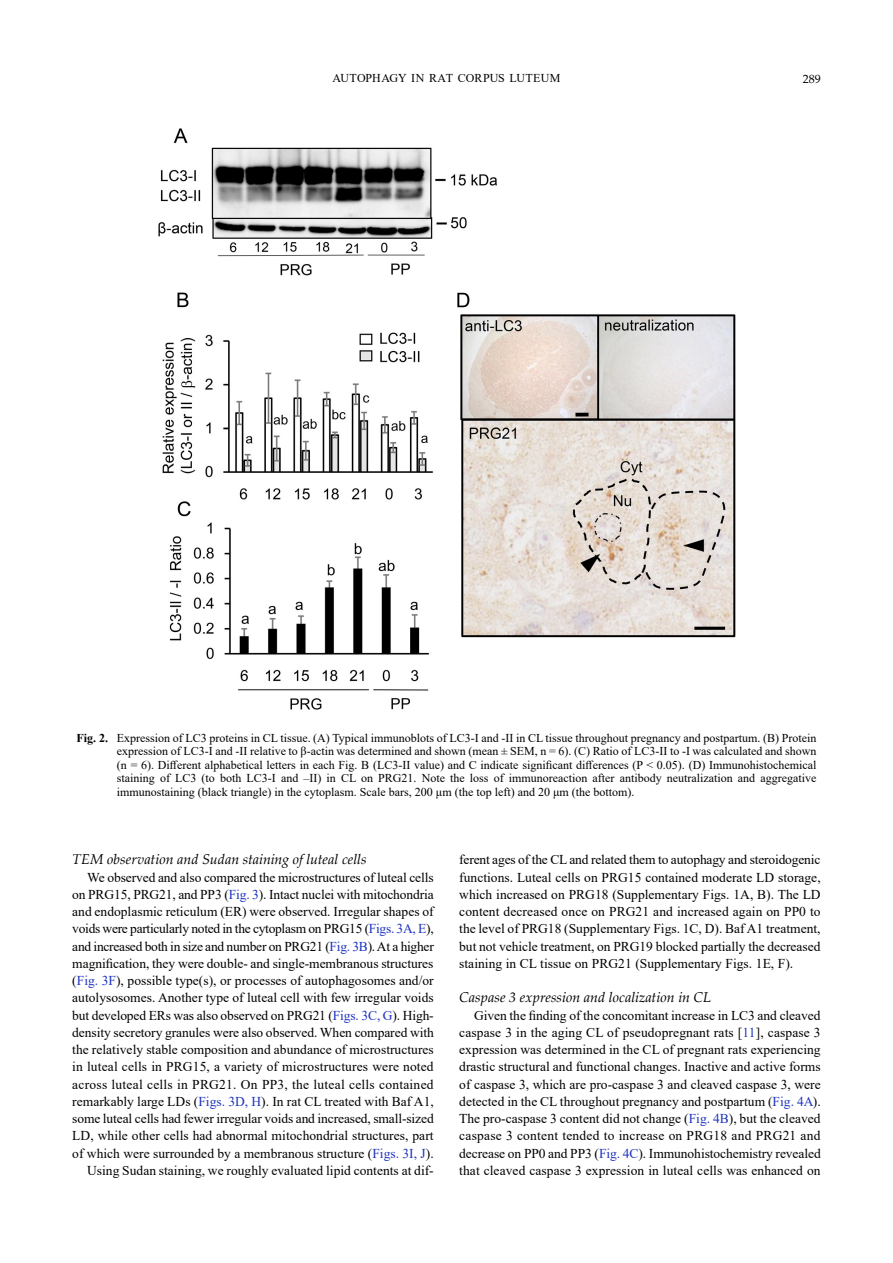
<style>
.page{position:relative;width:893px;height:1263px;background:#fff}
.page>*{position:absolute;margin:0;border:0;box-sizing:border-box;transform-origin:0 0}
.t1{font:italic 14.25px "Palatino Linotype";color:#000}
.t2{font:13.5px/17.2px "Times New Roman";color:#000;text-align:justify}
.t3{font:12px/13.5px "Times New Roman";color:#000;text-align:justify}
.t4{font:12px "Palatino Linotype";color:#000}
.s1{font-weight:700}
.s2{color:#1c32c0}
</style>
<div class="page">
<img style="left:158px;top:128px;width:578px;height:582px">
<p class="t3" style="left:332px;top:71px;width:230px">AUTOPHAGY IN RAT CORPUS LUTEUM</p>
<p class="t4" style="left:803px;top:70px;width:19px">289</p>
<p class="t3" style="left:117px;top:730px;width:701px;text-indent:-40px"><span class="s1">Fig. 2.</span> Expression of LC3 proteins in CL tissue. (A) Typical immunoblots of LC3-I and -II in CL tissue throughout pregnancy and postpartum. (B) Protein expression of LC3-I and -II relative to β-actin was determined and shown (mean ± SEM, n = 6). (C) Ratio of LC3-II to -I was calculated and shown (n = 6). Different alphabetical letters in each Fig. B (LC3-II value) and C indicate significant differences (P &lt; 0.05). (D) Immunohistochemical staining of LC3 (to both LC3-I and –II) in CL on PRG21. Note the loss of immunoreaction after antibody neutralization and aggregative immunostaining (black triangle) in the cytoplasm. Scale bars, 200 μm (the top left) and 20 μm (the bottom).</p>
<p class="t1" style="left:72px;top:849px;width:296px">TEM observation and Sudan staining of luteal cells</p>
<p class="t2" style="left:72px;top:868px;width:363px;text-align:right">We observed and also compared the microstructures of luteal cells on PRG15, PRG21, and PP3 (<span class="s2">Fig. 3</span>). Intact nuclei with mitochondria and endoplasmic reticulum (ER) were observed. Irregular shapes of voids were particularly noted in the cytoplasm on PRG15 (<span class="s2">Figs. 3A, E</span>), and increased both in size and number on PRG21 (<span class="s2">Fig. 3B</span>). At a higher magnification, they were double- and single-membranous structures (<span class="s2">Fig. 3F</span>), possible type(s), or processes of autophagosomes and/or autolysosomes. Another type of luteal cell with few irregular voids but developed ERs was also observed on PRG21 (<span class="s2">Figs. 3C, G</span>). High&shy;density secretory granules were also observed. When compared with the relatively stable composition and abundance of microstructures in luteal cells in PRG15, a variety of microstructures were noted across luteal cells in PRG21. On PP3, the luteal cells contained remarkably large LDs (<span class="s2">Figs. 3D, H</span>). In rat CL treated with Baf A1, some luteal cells had fewer irregular voids and increased, small-sized LD, while other cells had abnormal mitochondrial structures, part of which were surrounded by a membranous structure (<span class="s2">Figs. 3I, J</span>).<br>Using Sudan staining, we roughly evaluated lipid contents at dif-</p>
<p class="t2" style="left:459px;top:851px;width:363px">ferent ages of the CL and related them to autophagy and steroidogenic functions. Luteal cells on PRG15 contained moderate LD storage, which increased on PRG18 (Supplementary Figs. 1A, B). The LD content decreased once on PRG21 and increased again on PP0 to the level of PRG18 (Supplementary Figs. 1C, D). Baf A1 treatment, but not vehicle treatment, on PRG19 blocked partially the decreased staining in CL tissue on PRG21 (Supplementary Figs. 1E, F).</p>
<p class="t1" style="left:459px;top:987px;width:253px">Caspase 3 expression and localization in CL</p>
<p class="t2" style="left:459px;top:1006px;width:363px;text-indent:15px">Given the finding of the concomitant increase in LC3 and cleaved caspase 3 in the aging CL of pseudopregnant rats [<span class="s2">11</span>], caspase 3 expression was determined in the CL of pregnant rats experiencing drastic structural and functional changes. Inactive and active forms of caspase 3, which are pro-caspase 3 and cleaved caspase 3, were detected in the CL throughout pregnancy and postpartum (<span class="s2">Fig. 4A</span>).<br>The pro-caspase 3 content did not change (<span class="s2">Fig. 4B</span>), but the cleaved caspase 3 content tended to increase on PRG18 and PRG21 and decrease on PP0 and PP3 (<span class="s2">Fig. 4C</span>). Immunohistochemistry revealed that cleaved caspase 3 expression in luteal cells was enhanced on</p>
</div>
